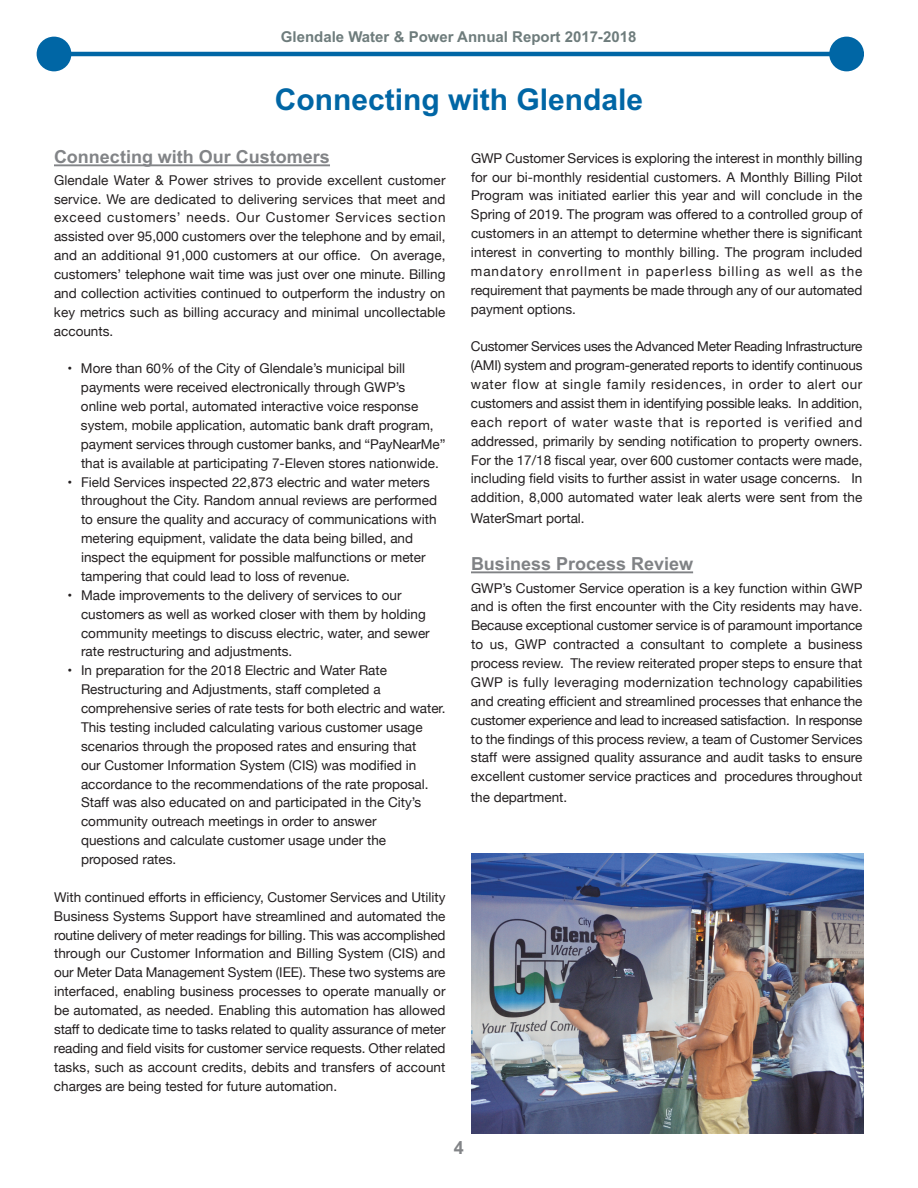
<style>
.page{position:relative;width:918px;height:1188px;background:#fff}
.page>*{position:absolute;margin:0;border:0;box-sizing:border-box;transform-origin:0 0}
.t1{font:700 30px "Arial";color:#0066a5}
.t2{font:700 18px "Arial";color:#828487}
.t3{font:700 18px "Arial";color:#808285}
.t4{font:700 15px "Arial";color:#6e7c7c}
.t5{font:13.5px/18.9px "Helvetica Neue";color:#231f20;text-align:justify}
</style>
<div class="page">
<hr style="left:54px;top:164px;width:276px;height:2px;background:#828487">
<hr style="left:471px;top:571px;width:222px;height:2px;background:#808285">
<hr style="left:54px;top:52px;width:810px;height:4px;background:#0066a5">
<div style="left:829px;top:37px;width:35px;height:34px;background:#0066a5;border-radius:50%"></div>
<div style="left:37px;top:37px;width:34px;height:34px;background:#0066a5;border-radius:50%"></div>
<img style="left:471px;top:854px;width:393px;height:280px">
<p class="t4" style="left:281px;top:28px;width:357px">Glendale Water &amp; Power Annual Report 2017-2018</p>
<p class="t1" style="left:275px;top:82px;width:370px">Connecting with Glendale</p>
<p class="t2" style="left:54px;top:147px;width:277px">Connecting with Our Customers</p>
<p class="t5" style="left:54px;top:170px;width:393px">Glendale Water &amp; Power strives to provide excellent customer service. We are dedicated to delivering services that meet and exceed customers’ needs. Our Customer Services section assisted over 95,000 customers over the telephone and by email, and an additional 91,000 customers at our office. On average, customers’ telephone wait time was just over one minute. Billing and collection activities continued to outperform the industry on key metrics such as billing accuracy and minimal uncollectable accounts.</p>
<p class="t5" style="left:81px;top:359px;width:366px;text-align:left;text-indent:-13px">• More than 60% of the City of Glendale’s municipal bill payments were received electronically through GWP’s<br>online web portal, automated interactive voice response system, mobile application, automatic bank draft program, payment services through customer banks, and “PayNearMe” that is available at participating 7-Eleven stores nationwide.</p>
<p class="t5" style="left:81px;top:472px;width:358px;text-align:left;text-indent:-13px">• Field Services inspected 22,873 electric and water meters throughout the City. Random annual reviews are performed to ensure the quality and accuracy of communications with metering equipment, validate the data being billed, and inspect the equipment for possible malfunctions or meter tampering that could lead to loss of revenue.</p>
<p class="t5" style="left:81px;top:585px;width:350px;text-align:left;text-indent:-13px">• Made improvements to the delivery of services to our customers as well as worked closer with them by holding community meetings to discuss electric, water, and sewer rate restructuring and adjustments.</p>
<p class="t5" style="left:81px;top:661px;width:366px;text-align:left;text-indent:-13px">• In preparation for the 2018 Electric and Water Rate Restructuring and Adjustments, staff completed a comprehensive series of rate tests for both electric and water.<br>This testing included calculating various customer usage scenarios through the proposed rates and ensuring that<br>our Customer Information System (CIS) was modified in accordance to the recommendations of the rate proposal.<br>Staff was also educated on and participated in the City’s community outreach meetings in order to answer<br>questions and calculate customer usage under the proposed rates.</p>
<p class="t5" style="left:54px;top:887px;width:393px">With continued efforts in efficiency, Customer Services and Utility Business Systems Support have streamlined and automated the routine delivery of meter readings for billing. This was accomplished through our Customer Information and Billing System (CIS) and our Meter Data Management System (IEE). These two systems are interfaced, enabling business processes to operate manually or be automated, as needed. Enabling this automation has allowed staff to dedicate time to tasks related to quality assurance of meter reading and field visits for customer service requests. Other related tasks, such as account credits, debits and transfers of account charges are being tested for future automation.</p>
<p class="t5" style="left:471px;top:148px;width:393px">GWP Customer Services is exploring the interest in monthly billing for our bi-monthly residential customers. A Monthly Billing Pilot Program was initiated earlier this year and will conclude in the Spring of 2019. The program was offered to a controlled group of customers in an attempt to determine whether there is significant interest in converting to monthly billing. The program included mandatory enrollment in paperless billing as well as the requirement that payments be made through any of our automated payment options.</p>
<p class="t5" style="left:471px;top:337px;width:393px">Customer Services uses the Advanced Meter Reading Infrastructure (AMI) system and program-generated reports to identify continuous water flow at single family residences, in order to alert our customers and assist them in identifying possible leaks. In addition, each report of water waste that is reported is verified and addressed, primarily by sending notification to property owners.<br>For the 17/18 fiscal year, over 600 customer contacts were made, including field visits to further assist in water usage concerns. In addition, 8,000 automated water leak alerts were sent from the</p>
<p class="t5" style="left:471px;top:508px;width:115px">WaterSmart portal.</p>
<p class="t3" style="left:471px;top:554px;width:224px">Business Process Review</p>
<p class="t5" style="left:471px;top:578px;width:393px">GWP’s Customer Service operation is a key function within GWP and is often the first encounter with the City residents may have.<br>Because exceptional customer service is of paramount importance to us, GWP contracted a consultant to complete a business process review. The review reiterated proper steps to ensure that GWP is fully leveraging modernization technology capabilities and creating efficient and streamlined processes that enhance the customer experience and lead to increased satisfaction. In response to the findings of this process review, a team of Customer Services staff were assigned quality assurance and audit tasks to ensure excellent customer service practices and procedures throughout</p>
<p class="t5" style="left:471px;top:787px;width:98px">the department.</p>
<h2 class="t2" style="left:454px;top:1137px;width:12px">4</h2>
</div>
